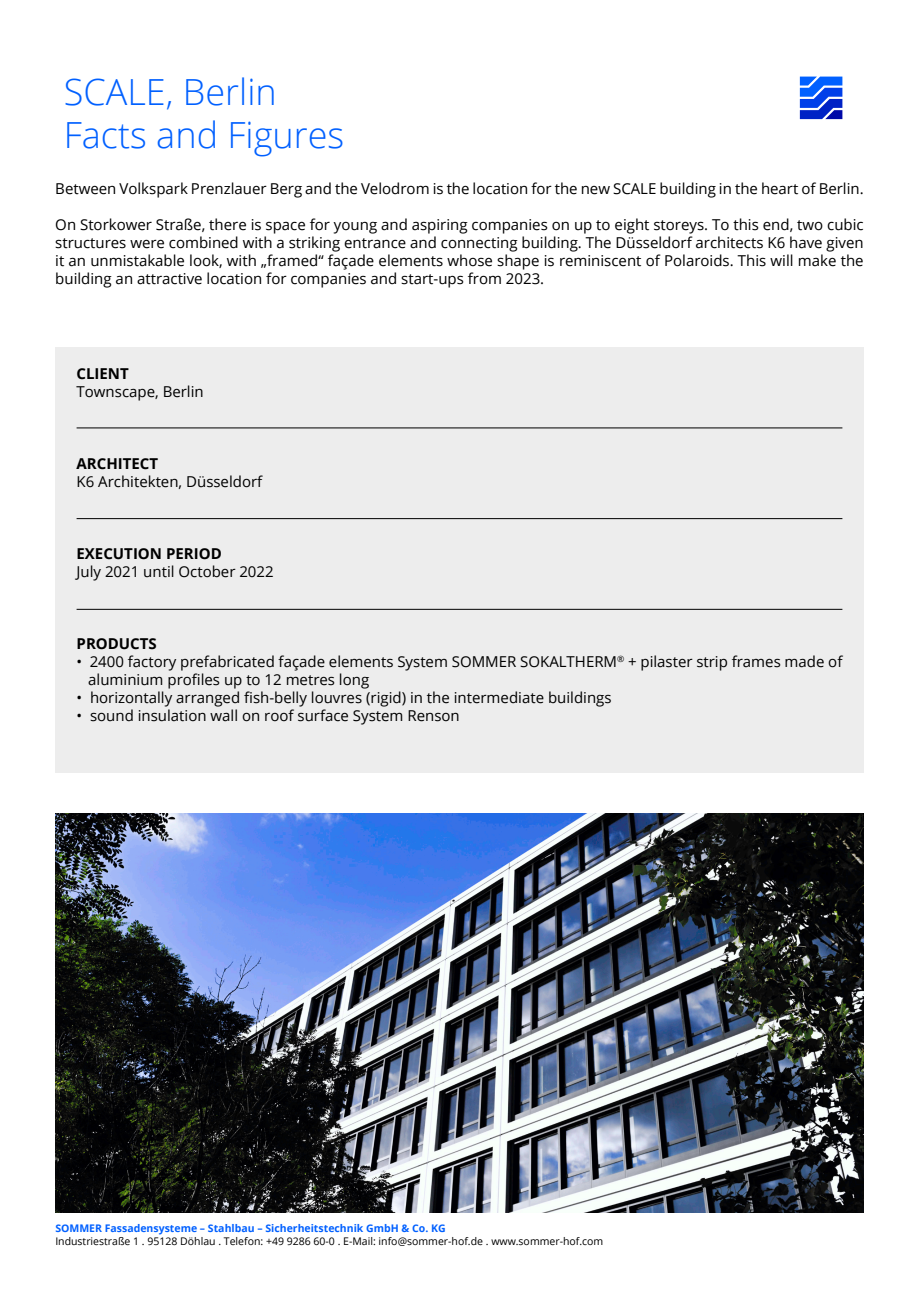
<style>
.page{position:relative;width:919px;height:1289px;background:#fff}
.page>*{position:absolute;margin:0;border:0;box-sizing:border-box;transform-origin:0 0}
.t1{font:300 36px/43.2px "Open Sans";color:#0060ff}
.t2{font:15px/18px "Open Sans";color:#000;text-align:justify}
.t3{font:700 15px "Open Sans";color:#000}
.t4{font:10.5px "Open Sans";color:#000}
.t5{font:700 10.5px "Open Sans";color:#0060ff}
</style>
<div class="page">
<img style="left:55px;top:813px;width:808px;height:399px">
<div style="left:55px;top:347px;width:808px;height:426px;background:#ededed"></div>
<hr style="left:77px;top:427px;width:765px;height:1px;background:#000">
<hr style="left:77px;top:518px;width:765px;height:1px;background:#000">
<hr style="left:77px;top:609px;width:765px;height:1px;background:#000">
<svg style="left:799px;top:77px;width:43px;height:42px;background:#3163e7"></svg>
<h1 class="t1" style="left:64px;top:69px;width:282px">SCALE, Berlin<br>Facts and Figures</h1>
<p class="t2" style="left:55px;top:179px;width:809px">Between Volkspark Prenzlauer Berg and the Velodrom is the location for the new SCALE building in the heart of Berlin.</p>
<p class="t2" style="left:55px;top:215px;width:809px">On Storkower Straße, there is space for young and aspiring companies on up to eight storeys. To this end, two cubic structures were combined with a striking entrance and connecting building. The Düsseldorf architects K6 have given it an unmistakable look, with „framed“ façade elements whose shape is reminiscent of Polaroids. This will make the building an attractive location for companies and start-ups from 2023.</p>
<p class="t3" style="left:77px;top:363px;width:54px">CLIENT</p>
<p class="t2" style="left:77px;top:382px;width:129px">Townscape, Berlin</p>
<p class="t3" style="left:77px;top:453px;width:83px">ARCHITECT</p>
<p class="t2" style="left:77px;top:472px;width:187px">K6 Architekten, Düsseldorf</p>
<p class="t3" style="left:77px;top:543px;width:147px">EXECUTION PERIOD</p>
<p class="t2" style="left:77px;top:562px;width:199px">July 2021 until October 2022</p>
<p class="t3" style="left:77px;top:633px;width:82px">PRODUCTS</p>
<p class="t2" style="left:88px;top:652px;width:755px;text-indent:-12px">• 2400 factory prefabricated façade elements System SOMMER SOKALTHERM<sup>®</sup> + pilaster strip frames made of aluminium profiles up to 12 metres long</p>
<p class="t2" style="left:77px;top:688px;width:536px">• horizontally arranged fish-belly louvres (rigid) in the intermediate buildings</p>
<p class="t2" style="left:77px;top:706px;width:385px">• sound insulation wall on roof surface System Renson</p>
<p class="t5" style="left:55px;top:1220px;width:392px">SOMMER Fassadensysteme – Stahlbau – Sicherheitstechnik GmbH &amp; Co. KG</p>
<p class="t4" style="left:55px;top:1233px;width:549px">Industriestraße 1 . 95128 Döhlau . Telefon: +49 9286 60-0 . E-Mail: info@sommer-hof.de . www.sommer-hof.com</p>
</div>
